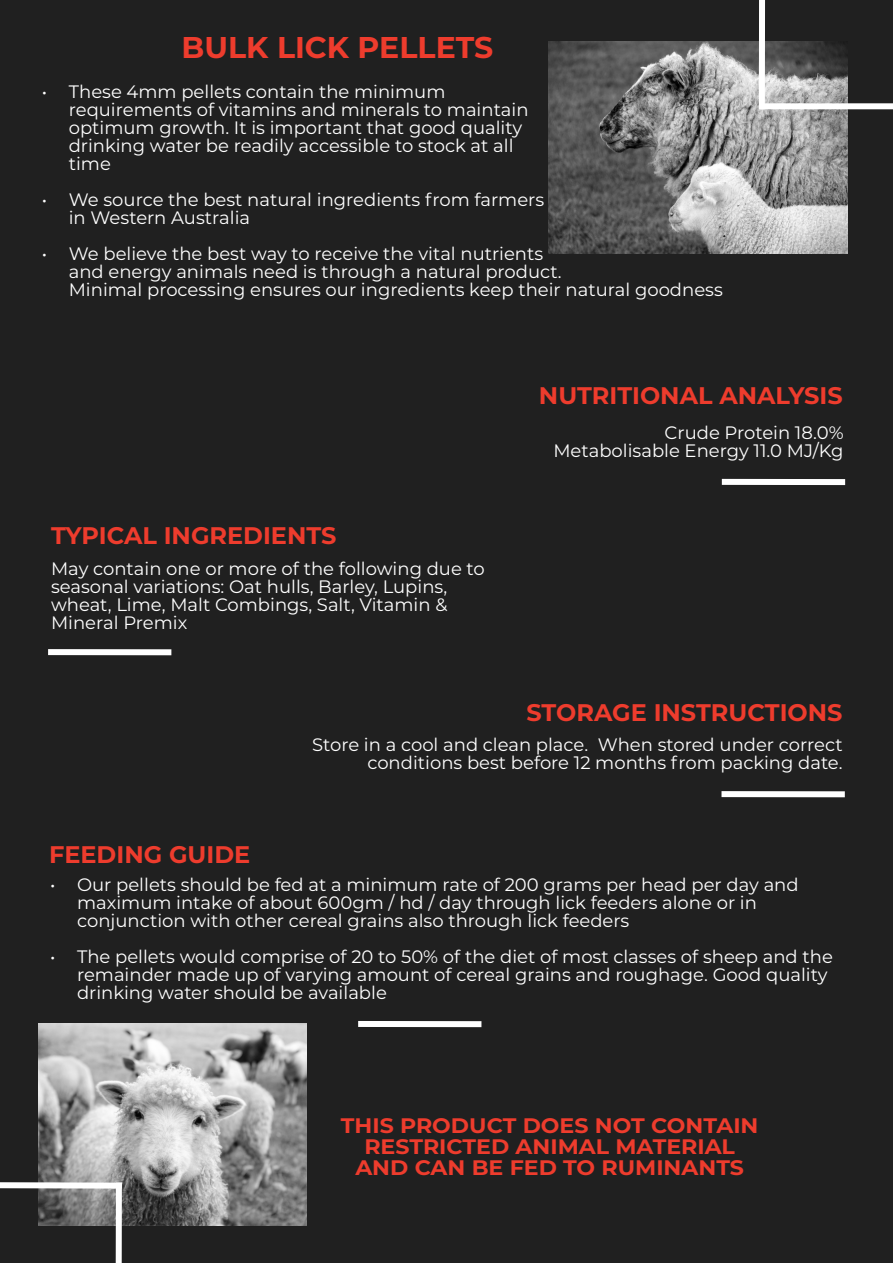
<style>
.page{position:relative;width:893px;height:1263px;background:#202020}
.page>*{position:absolute;margin:0;border:0;box-sizing:border-box;transform-origin:0 0}
.t1{font:700 30px "Montserrat";color:#ee3c2d}
.t2{font:700 24px "Montserrat";color:#ee3c2d}
.t3{font:700 21px/21px "Montserrat";color:#ee3c2d;text-align:center;scale:1.05 1}
.t4{font:18px/18px "Montserrat";color:#fff}
</style>
<div class="page">
<img style="left:549px;top:41px;width:298px;height:212px">
<img style="left:38px;top:1024px;width:268px;height:201px">
<svg style="left:0;top:1179px;width:125px;height:12px"></svg>
<div style="left:115px;top:1185px;width:7px;height:78px;background:#fff"></div>
<div style="left:762px;top:103px;width:131px;height:6px;background:#fff"></div>
<div style="left:725px;top:479px;width:117px;height:6px;background:#fff"></div>
<div style="left:724px;top:791px;width:118px;height:6px;background:#fff"></div>
<div style="left:361px;top:1021px;width:117px;height:6px;background:#fff"></div>
<div style="left:51px;top:649px;width:117px;height:6px;background:#fff"></div>
<div style="left:759px;top:0;width:6px;height:106px;background:#fff"></div>
<h1 class="t1" style="left:182px;top:29px;width:313px">BULK LICK PELLETS</h1>
<p class="t4" style="left:69px;top:83px;width:461px;text-indent:-27px">• These 4mm pellets contain the minimum requirements of vitamins and minerals to maintain optimum growth. It is important that good quality drinking water be readily accessible to stock at all time</p>
<p class="t4" style="left:69px;top:191px;width:477px;text-indent:-27px">• We source the best natural ingredients from farmers in Western Australia</p>
<p class="t4" style="left:69px;top:245px;width:656px;text-indent:-27px">• We believe the best way to receive the vital nutrients<br>and energy animals need is through a natural product.<br>Minimal processing ensures our ingredients keep their natural goodness</p>
<h2 class="t2" style="left:539px;top:381px;width:305px">NUTRITIONAL ANALYSIS</h2>
<h2 class="t2" style="left:51px;top:521px;width:287px">TYPICAL INGREDIENTS</h2>
<p class="t4" style="left:51px;top:560px;width:435px">May contain one or more of the following due to seasonal variations: Oat hulls, Barley, Lupins, wheat, Lime, Malt Combings, Salt, Vitamin &amp; Mineral Premix</p>
<p class="t4" style="left:553px;top:424px;width:292px;text-align:right">Crude Protein 18.0%<br>Metabolisable Energy 11.0 MJ/Kg</p>
<h2 class="t2" style="left:527px;top:697px;width:317px">STORAGE INSTRUCTIONS</h2>
<h2 class="t2" style="left:49px;top:839px;width:203px">FEEDING GUIDE</h2>
<p class="t4" style="left:312px;top:736px;width:532px;text-align:right">Store in a cool and clean place. When stored under correct conditions best before 12 months from packing date.</p>
<p class="t4" style="left:77px;top:875px;width:723px;text-indent:-27px">• Our pellets should be fed at a minimum rate of 200 grams per head per day and maximum intake of about 600gm / hd / day through lick feeders alone or in conjunction with other cereal grains also through lick feeders</p>
<p class="t4" style="left:77px;top:947px;width:757px;text-indent:-27px">• The pellets would comprise of 20 to 50% of the diet of most classes of sheep and the remainder made up of varying amount of cereal grains and roughage. Good quality drinking water should be available</p>
<p class="t3" style="left:341px;top:1115px;width:399px">THIS PRODUCT DOES NOT CONTAIN<br>RESTRICTED ANIMAL MATERIAL<br>AND CAN BE FED TO RUMINANTS</p>
</div>
